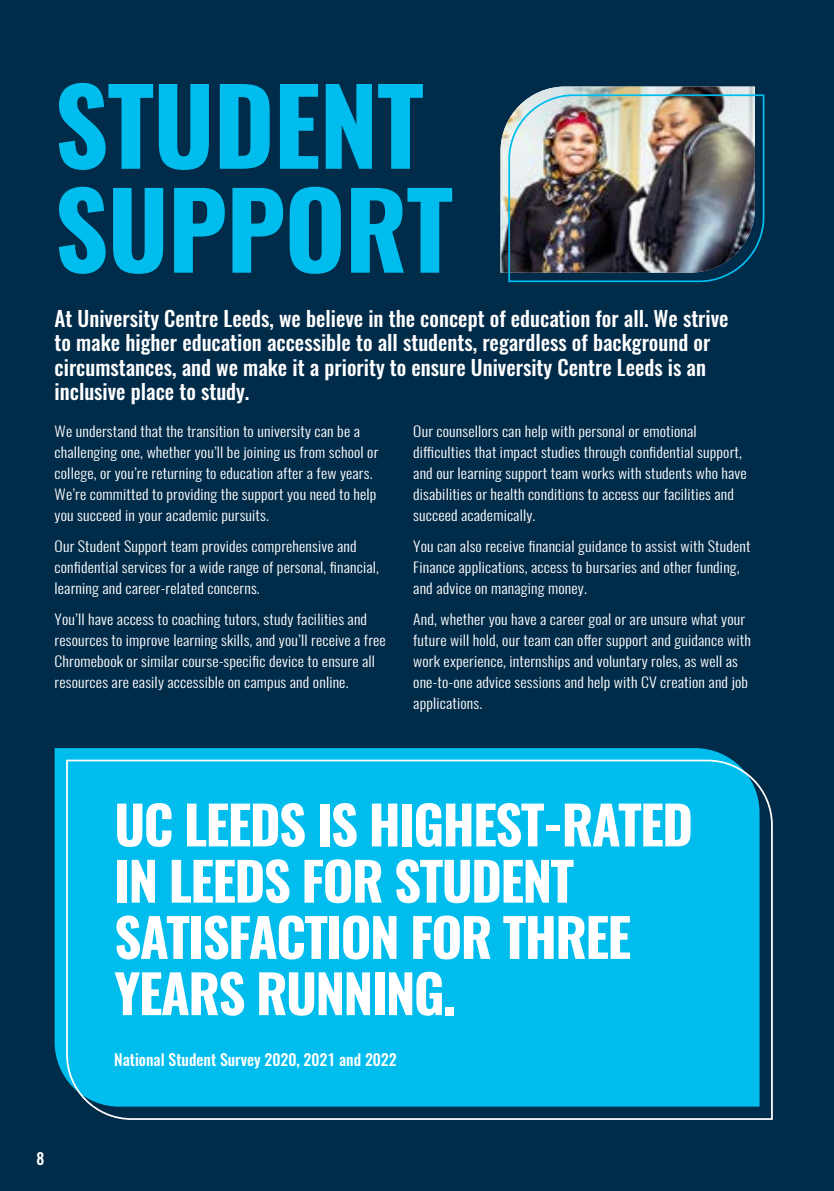
<style>
.page{position:relative;width:834px;height:1191px;background:#fff}
.page>*{position:absolute;margin:0;border:0;box-sizing:border-box;transform-origin:0 0}
.t1{font:700 104.65px/104px "Oswald";letter-spacing:-.01em;color:#00bdee}
.t2{font:700 52.85px/56.2px "Oswald";letter-spacing:-.03em;color:#fff}
.t3{font:500 21px/24.5px "Oswald";color:#fff}
.t4{font:500 15.75px "Oswald";color:#fff}
.t5{font:300 14.17px/21px "Oswald";letter-spacing:.01em;color:#fff;scale:1.11 1}
</style>
<div class="page">
<div style="left:0;top:0;width:833px;height:1191px;background:#002b49"></div>
<svg style="left:55px;top:748px;width:674px;height:329px;background:#00b8e9"></svg>
<img style="left:500px;top:87px;width:254px;height:186px">
<div style="left:65px;top:758px;width:708px;height:362px;background:#00bdee"></div>
<img style="left:507px;top:93px;width:258px;height:190px">
<h1 class="t1" style="left:55px;top:78px;width:400px">STUDENT<br>SUPPORT</h1>
<p class="t3" style="left:55px;top:306px;width:675px">At University Centre Leeds, we believe in the concept of education for all. We strive to make higher education accessible to all students, regardless of background or circumstances, and we make it a priority to ensure University Centre Leeds is an inclusive place to study.</p>
<p class="t5" style="left:55px;top:421px;width:293px">We understand that the transition to university can be a challenging one, whether you’ll be joining us from school or college, or you’re returning to education after a few years.<br>We’re committed to providing the support you need to help you succeed in your academic pursuits.</p>
<p class="t5" style="left:55px;top:536px;width:294px">Our Student Support team provides comprehensive and confidential services for a wide range of personal, financial, learning and career-related concerns.</p>
<p class="t5" style="left:55px;top:609px;width:300px">You’ll have access to coaching tutors, study facilities and resources to improve learning skills, and you’ll receive a free Chromebook or similar course-specific device to ensure all resources are easily accessible on campus and online.</p>
<p class="t5" style="left:413px;top:421px;width:302px">Our counsellors can help with personal or emotional difficulties that impact studies through confidential support, and our learning support team works with students who have disabilities or health conditions to access our facilities and succeed academically.</p>
<p class="t5" style="left:413px;top:536px;width:305px">You can also receive financial guidance to assist with Student<br>Finance applications, access to bursaries and other funding, and advice on managing money.</p>
<p class="t5" style="left:413px;top:608px;width:305px">And, whether you have a career goal or are unsure what your future will hold, our team can offer support and guidance with work experience, internships and voluntary roles, as well as one-to-one advice sessions and help with CV creation and job applications.</p>
<p class="t4" style="left:37px;top:1147px;width:9px">8</p>
<h2 class="t2" style="left:114px;top:798px;width:580px">UC LEEDS IS HIGHEST-RATED<br>IN LEEDS FOR STUDENT<br>SATISFACTION FOR THREE<br>YEARS RUNNING.</h2>
<p class="t4" style="left:114px;top:1048px;width:284px">National Student Survey 2020, 2021 and 2022</p>
</div>
